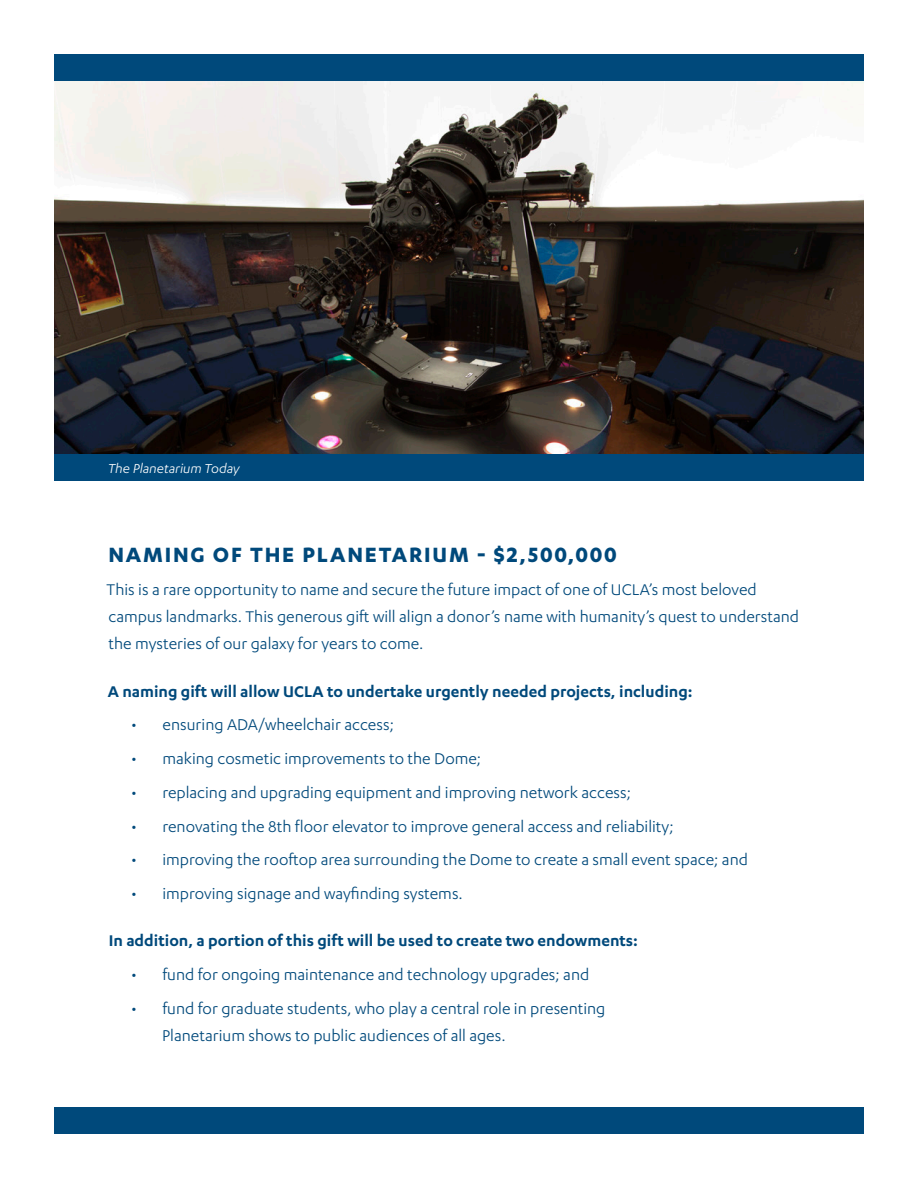
<style>
.page{position:relative;width:918px;height:1188px;background:#fff}
.page>*{position:absolute;margin:0;border:0;box-sizing:border-box;transform-origin:0 0}
.Page_-_Body_Subheade{font:700 24px "Karbon";letter-spacing:.075em;color:#00497b}
.Body_-_Text{font:18px/27px "Karbon";color:#00497b}
.Body_-_Text_Before_B{font:600 18px "Karbon";color:#00497b}
.Body_-_Text-2{font:italic 15px "Karbon";color:#fff}
</style>
<div class="page">
<img style="left:54px;top:81px;width:810px;height:373px">
<div style="left:54px;top:454px;width:810px;height:27px;background:#00497b"></div>
<div style="left:54px;top:54px;width:810px;height:27px;background:#00497b"></div>
<div style="left:54px;top:1107px;width:810px;height:27px;background:#00497b"></div>
<p class="Body_-_Text-2" style="left:108px;top:460px;width:133px">The Planetarium Today</p>
<p class="Page_-_Body_Subheade" style="left:108px;top:541px;width:510px">NAMING OF THE PLANETARIUM - $2,500,000</p>
<p class="Body_-_Text" style="left:107px;top:576px;width:694px">This is a rare opportunity to name and secure the future impact of one of UCLA’s most beloved campus landmarks. This generous gift will align a donor’s name with humanity’s quest to understand the mysteries of our galaxy for years to come.</p>
<p class="Body_-_Text_Before_B" style="left:108px;top:681px;width:586px">A naming gift will allow UCLA to undertake urgently needed projects, including:</p>
<p class="Body_-_Text" style="left:131px;top:711px;width:264px">• ensuring ADA/wheelchair access;</p>
<p class="Body_-_Text" style="left:131px;top:745px;width:351px">• making cosmetic improvements to the Dome;</p>
<p class="Body_-_Text" style="left:131px;top:778px;width:501px">• replacing and upgrading equipment and improving network access;</p>
<p class="Body_-_Text" style="left:131px;top:812px;width:544px">• renovating the 8th floor elevator to improve general access and reliability;</p>
<p class="Body_-_Text" style="left:131px;top:846px;width:618px">• improving the rooftop area surrounding the Dome to create a small event space; and</p>
<p class="Body_-_Text" style="left:131px;top:880px;width:333px">• improving signage and wayfinding systems.</p>
<p class="Body_-_Text_Before_B" style="left:109px;top:931px;width:531px">In addition, a portion of this gift will be used to create two endowments:</p>
<p class="Body_-_Text" style="left:131px;top:961px;width:460px">• fund for ongoing maintenance and technology upgrades; and</p>
<p class="Body_-_Text" style="left:162px;top:994px;width:445px;text-indent:-31px">• fund for graduate students, who play a central role in presenting<br>Planetarium shows to public audiences of all ages.</p>
</div>
